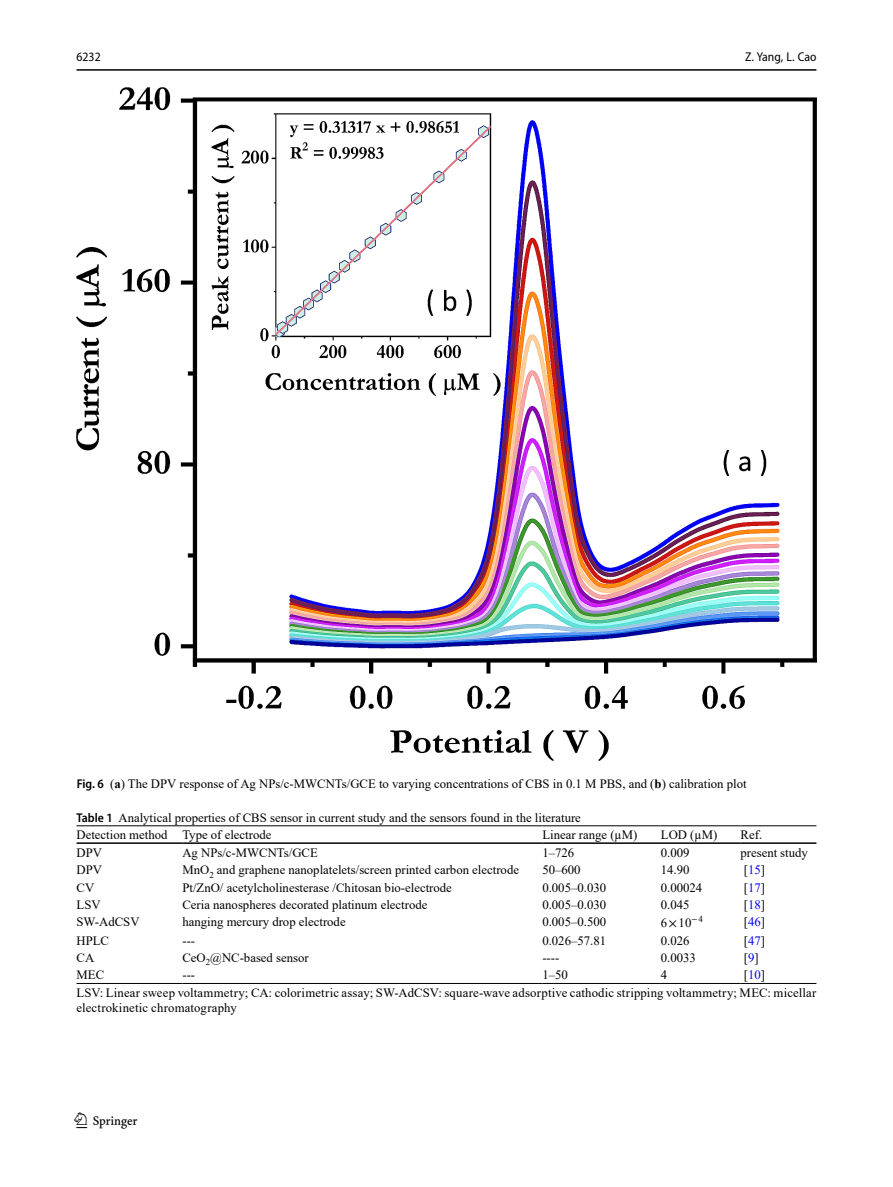
<style>
.page{position:relative;width:893px;height:1187px;background:#fff}
.page>*{position:absolute;margin:0;border:0;box-sizing:border-box;transform-origin:0 0}
.t1{font:22.5px "Springnew";color:#000}
.Table_Body{font:12.75px "Times New Roman";color:#000}
.Table_Footnote{font:12.75px/15px "Times New Roman";letter-spacing:.01em;color:#000}
.Figure_Caption{font:12.75px "Times New Roman";color:#000}
.Table_Caption{font:12.75px "Times New Roman";color:#000}
.Table_Head{font:12.75px "Times New Roman";color:#000}
.t2{font:semi-condensed 12.75px "Myriad Pro";color:#000}
.s1{font-family:"Myriad Pro";font-weight:600;font-stretch:semi-condensed}
.s2{font-weight:700}
.s3{color:#00f}
.s4{font-family:"STIX"}
</style>
<div class="page">
<hr style="left:77px;top:69px;width:739px;height:2px;background:#000">
<hr style="left:77px;top:842px;width:105px;height:1px;background:#000">
<hr style="left:182px;top:825px;width:360px;height:1px;background:#000">
<hr style="left:182px;top:842px;width:360px;height:1px;background:#000">
<hr style="left:542px;top:825px;width:119px;height:1px;background:#000">
<hr style="left:542px;top:842px;width:119px;height:1px;background:#000">
<hr style="left:661px;top:825px;width:80px;height:1px;background:#000">
<hr style="left:661px;top:842px;width:80px;height:1px;background:#000">
<hr style="left:741px;top:825px;width:75px;height:1px;background:#000">
<hr style="left:741px;top:842px;width:75px;height:1px;background:#000">
<hr style="left:182px;top:982px;width:360px;height:1px;background:#000">
<hr style="left:542px;top:982px;width:119px;height:1px;background:#000">
<hr style="left:661px;top:982px;width:80px;height:1px;background:#000">
<hr style="left:741px;top:982px;width:75px;height:1px;background:#000">
<hr style="left:77px;top:982px;width:105px;height:1px;background:#000">
<hr style="left:77px;top:825px;width:105px;height:1px;background:#000">
<img style="left:77px;top:87px;width:740px;height:673px">
<p class="t2" style="left:77px;top:49px;width:26px">6232</p>
<p class="t2" style="left:745px;top:49px;width:73px">Z. Yang, L. Cao</p>
<p class="Figure_Caption" style="left:77px;top:775px;width:671px"><span class="s1">Fig. 6</span> (<span class="s2">a</span>) The DPV response of Ag NPs/c-MWCNTs/GCE to varying concentrations of CBS in 0.1 M PBS, and (<span class="s2">b</span>) calibration plot</p>
<p class="Table_Caption" style="left:77px;top:808px;width:506px"><span class="s1">Table 1</span> Analytical properties of CBS sensor in current study and the sensors found in the literature</p>
<p class="Table_Head" style="left:77px;top:825px;width:93px">Detection method</p>
<p class="Table_Head" style="left:182px;top:825px;width:91px">Type of electrode</p>
<p class="Table_Head" style="left:542px;top:825px;width:97px">Linear range (µM)</p>
<p class="Table_Head" style="left:661px;top:825px;width:58px">LOD (µM)</p>
<p class="Table_Head" style="left:741px;top:825px;width:23px">Ref.</p>
<p class="Table_Body" style="left:77px;top:843px;width:27px">DPV</p>
<p class="Table_Body" style="left:182px;top:843px;width:137px">Ag NPs/c-MWCNTs/GCE</p>
<p class="Table_Body" style="left:542px;top:843px;width:33px">1–726</p>
<p class="Table_Body" style="left:661px;top:843px;width:30px">0.009</p>
<p class="Table_Body" style="left:741px;top:843px;width:69px">present study</p>
<p class="Table_Body" style="left:77px;top:861px;width:27px">DPV</p>
<p class="Table_Body" style="left:182px;top:861px;width:338px">MnO<sub>2</sub> and graphene nanoplatelets/screen printed carbon electrode</p>
<p class="Table_Body" style="left:542px;top:861px;width:40px">50–600</p>
<p class="Table_Body" style="left:661px;top:861px;width:30px">14.90</p>
<p class="Table_Body" style="left:744px;top:861px;width:23px">[<span class="s3">15</span>]</p>
<p class="Table_Body" style="left:77px;top:878px;width:19px">CV</p>
<p class="Table_Body" style="left:182px;top:878px;width:271px">Pt/ZnO/ acetylcholinesterase /Chitosan bio-electrode</p>
<p class="Table_Body" style="left:542px;top:878px;width:65px">0.005–0.030</p>
<p class="Table_Body" style="left:661px;top:878px;width:43px">0.00024</p>
<p class="Table_Body" style="left:744px;top:878px;width:23px">[<span class="s3">17</span>]</p>
<p class="Table_Body" style="left:77px;top:895px;width:26px">LSV</p>
<p class="Table_Body" style="left:182px;top:895px;width:247px">Ceria nanospheres decorated platinum electrode</p>
<p class="Table_Body" style="left:542px;top:895px;width:65px">0.005–0.030</p>
<p class="Table_Body" style="left:661px;top:895px;width:30px">0.045</p>
<p class="Table_Body" style="left:744px;top:895px;width:23px">[<span class="s3">18</span>]</p>
<p class="Table_Body" style="left:77px;top:913px;width:65px">SW-AdCSV</p>
<p class="Table_Body" style="left:182px;top:913px;width:165px">hanging mercury drop electrode</p>
<p class="Table_Body" style="left:542px;top:913px;width:65px">0.005–0.500</p>
<p class="Table_Body" style="left:661px;top:913px;width:44px">6<span class="s4">×</span>10<sup>−</sup><sup>4</sup></p>
<p class="Table_Body" style="left:744px;top:913px;width:23px">[<span class="s3">46</span>]</p>
<p class="Table_Body" style="left:77px;top:931px;width:34px">HPLC</p>
<p class="Table_Body" style="left:182px;top:931px;width:14px">---</p>
<p class="Table_Body" style="left:542px;top:931px;width:65px">0.026–57.81</p>
<p class="Table_Body" style="left:661px;top:931px;width:30px">0.026</p>
<p class="Table_Body" style="left:744px;top:931px;width:23px">[<span class="s3">47</span>]</p>
<p class="Table_Body" style="left:77px;top:948px;width:19px">CA</p>
<p class="Table_Body" style="left:182px;top:948px;width:128px">CeO<sub>2</sub>@NC-based sensor</p>
<p class="Table_Body" style="left:542px;top:948px;width:18px">----</p>
<p class="Table_Body" style="left:661px;top:948px;width:37px">0.0033</p>
<p class="Table_Body" style="left:744px;top:948px;width:16px">[<span class="s3">9</span>]</p>
<p class="Table_Body" style="left:77px;top:965px;width:29px">MEC</p>
<p class="Table_Body" style="left:182px;top:965px;width:14px">---</p>
<p class="Table_Body" style="left:542px;top:965px;width:27px">1–50</p>
<p class="Table_Body" style="left:661px;top:965px;width:8px">4</p>
<p class="Table_Body" style="left:744px;top:965px;width:23px">[<span class="s3">10</span>]</p>
<p class="Table_Footnote" style="left:77px;top:984px;width:741px">LSV: Linear sweep voltammetry; CA: colorimetric assay; SW-AdCSV: square-wave adsorptive cathodic stripping voltammetry; MEC: micellar electrokinetic chromatography</p>
<h1 class="t1" style="left:77px;top:1107px;width:63px">1 3</h1>
</div>
